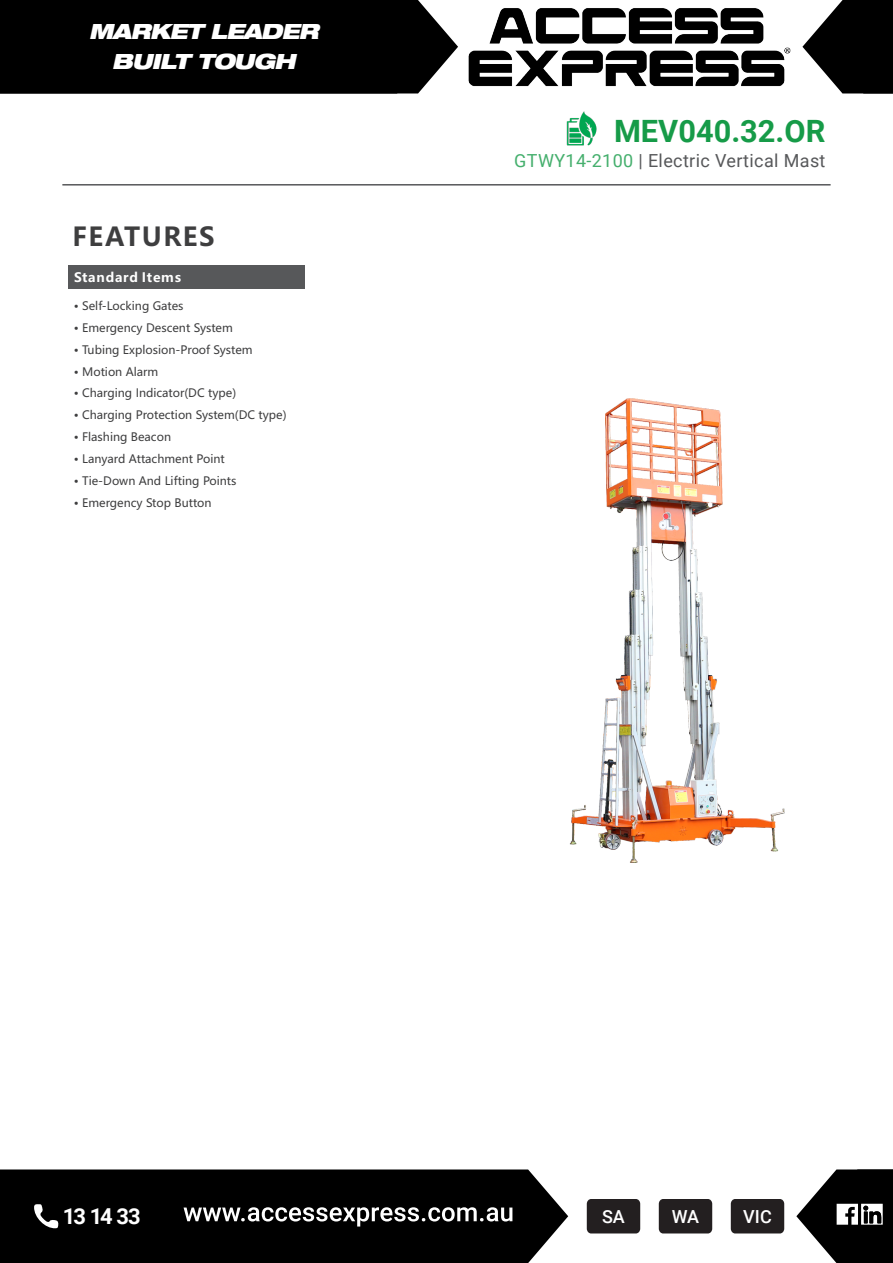
<style>
.page{position:relative;width:893px;height:1263px;background:#fff}
.page>*{position:absolute;margin:0;border:0;box-sizing:border-box;transform-origin:0 0}
.t1{font:700 30.75px "Roboto";color:#169b48}
.t2{font:700 28.65px "Microsoft Ya Hei";color:#00a54f}
.t3{font:700 25.8px "Microsoft Ya Hei";letter-spacing:.06em;color:#3e3e3f}
.t4{font:700 21.9px "Roboto";color:#fff}
.t5{font:italic 900 expanded 21px/30px "Helvetica Neue LT Std";letter-spacing:-.04em;color:#fff;text-align:center}
.t6{font:18px "Roboto";letter-spacing:.02em;color:#57585a}
.t7{font:500 18px "Roboto";color:#fff}
.t8{font:17.25px "Microsoft Ya Hei";color:#3e3e3f}
.t9{font:700 12.9px "Microsoft Ya Hei";letter-spacing:.06em;color:#fff}
.t10{font:11.55px "Microsoft Ya Hei";color:#3e3e3f}
.s1{color:#45af6d}
</style>
<div class="page">
<div style="left:0;top:0;width:458px;height:93px;background:#000"></div>
<svg style="left:802px;top:0;width:91px;height:93px"></svg>
<img style="left:468px;top:8px;width:323px;height:79px">
<div style="left:0;top:1169px;width:568px;height:94px;background:#000"></div>
<svg style="left:796px;top:1169px;width:97px;height:94px"></svg>
<svg style="left:184px;top:1207px;width:328px;height:19px"></svg>
<div style="left:731px;top:1199px;width:53px;height:34px;background:#231f20;border-radius:5px"></div>
<div style="left:659px;top:1199px;width:53px;height:34px;background:#231f20;border-radius:5px"></div>
<div style="left:587px;top:1199px;width:53px;height:34px;background:#231f20;border-radius:5px"></div>
<svg style="left:34px;top:1204px;width:25px;height:25px"></svg>
<img style="left:569px;top:398px;width:215px;height:465px">
<div style="left:68px;top:265px;width:237px;height:24px;background:#57585a"></div>
<hr style="left:62px;top:184px;width:769px;height:2px;background:#57585a">
<img style="left:566px;top:111px;width:31px;height:35px">
<h3 class="t5" style="left:89px;top:16px;width:231px">MARKET LEADER<br>BUILT TOUGH</h3>
<p class="t3" style="left:72px;top:218px;width:144px">FEATURES</p>
<p class="t9" style="left:74px;top:268px;width:109px">Standard Items</p>
<p class="t10" style="left:74px;top:298px;width:111px">• Self-Locking Gates</p>
<p class="t10" style="left:74px;top:320px;width:161px">• Emergency Descent System</p>
<p class="t10" style="left:74px;top:342px;width:180px">• Tubing Explosion-Proof System</p>
<p class="t10" style="left:74px;top:364px;width:86px">• Motion Alarm</p>
<p class="t10" style="left:74px;top:385px;width:164px">• Charging Indicator(DC type)</p>
<p class="t10" style="left:74px;top:407px;width:214px">• Charging Protection System(DC type)</p>
<p class="t10" style="left:74px;top:429px;width:99px">• Flashing Beacon</p>
<p class="t10" style="left:74px;top:451px;width:153px">• Lanyard Attachment Point</p>
<p class="t10" style="left:74px;top:473px;width:164px">• Tie-Down And Lifting Points</p>
<p class="t10" style="left:74px;top:495px;width:139px">• Emergency Stop Button</p>
<p class="t2" style="left:617px;top:110px;width:210px">GTWY14-2100</p>
<p class="t8" style="left:604px;top:148px;width:223px">Self-propelled Vertical Lifts</p>
<p class="t1" style="left:614px;top:110px;width:213px">MEV040.32.OR</p>
<p class="t6" style="left:514px;top:148px;width:313px"><span class="s1">GTWY14-2100</span> | Electric Vertical Mast</p>
<h3 class="t4" style="left:63px;top:1200px;width:79px">13 14 33</h3>
<h3 class="t7" style="left:602px;top:1204px;width:24px">SA</h3>
<h3 class="t7" style="left:672px;top:1204px;width:29px">WA</h3>
<h3 class="t7" style="left:743px;top:1204px;width:30px">VIC</h3>
</div>
